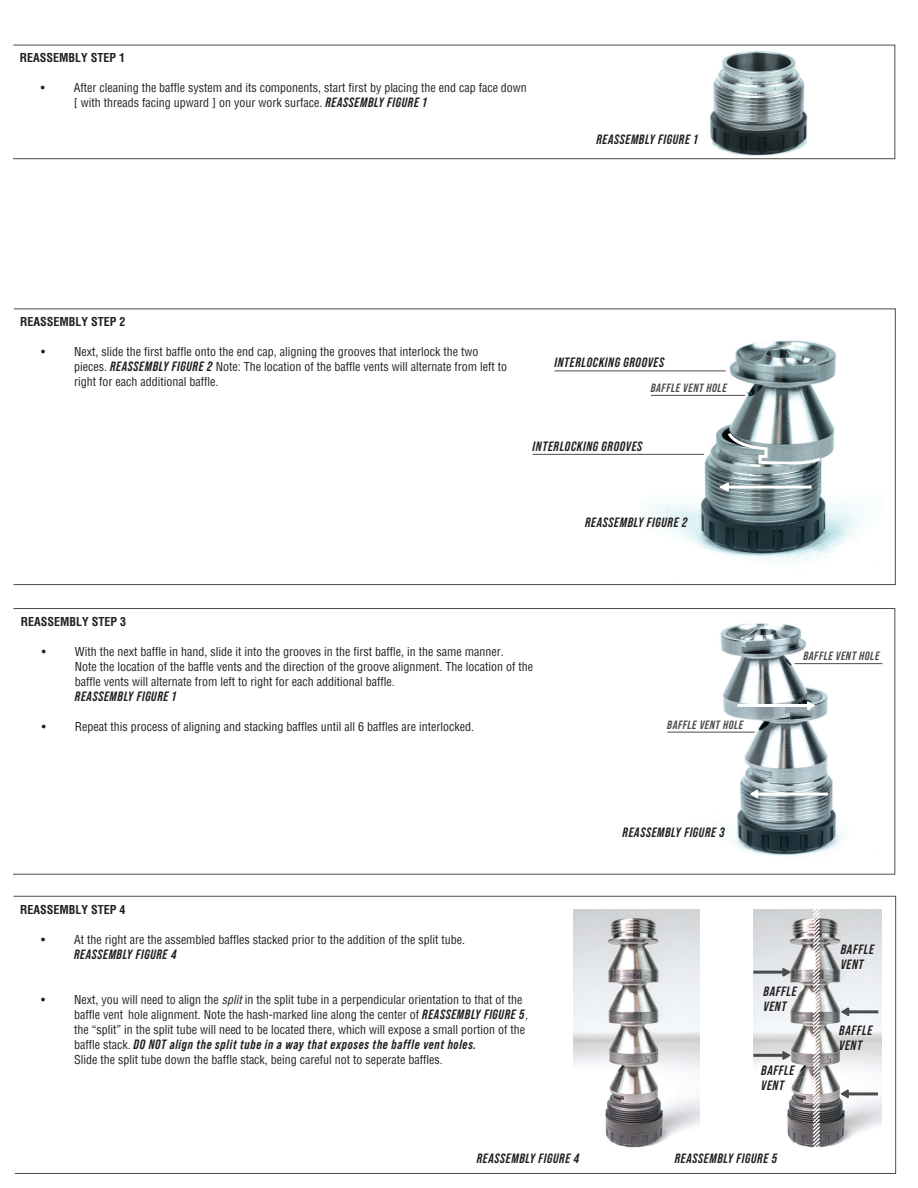
<style>
.page{position:relative;width:918px;height:1188px;background:#fff}
.page>*{position:absolute;margin:0;border:0;box-sizing:border-box;transform-origin:0 0}
.t1{font:italic 700 13.5px/15px "Bebas Neue Pro";letter-spacing:.05em;color:#231f20}
.t2{font:condensed 12px/15px "Helvetica";color:#231f20}
.t3{font:700 condensed 12px "Helvetica";color:#231f20}
.t4{font:italic 700 12px "Bebas Neue Pro";letter-spacing:.05em;color:#4b4c4d}
.s1{font-family:"Bebas Neue Pro";font-weight:700;font-style:italic;font-stretch:normal;font-size:13.5px}
.s2{font-style:italic}
.s3{font-family:"Helvetica";font-weight:400;font-style:normal;font-stretch:condensed;font-size:12px}
</style>
<div class="page">
<img style="left:670px;top:44px;width:172px;height:116px">
<img style="left:640px;top:308px;width:245px;height:256px">
<hr style="left:533px;top:454px;width:171px;height:1px;background:#4b4c4d">
<hr style="left:651px;top:395px;width:94px;height:1px;background:#4b4c4d">
<svg style="left:726px;top:431px;width:98px;height:35px"></svg>
<hr style="left:728px;top:486px;width:84px;height:3px;background:#fff">
<svg style="left:717px;top:481px;width:13px;height:12px"></svg>
<img style="left:670px;top:610px;width:226px;height:265px">
<hr style="left:757px;top:793px;width:71px;height:3px;background:#fff">
<svg style="left:748px;top:788px;width:12px;height:12px"></svg>
<hr style="left:737px;top:704px;width:71px;height:3px;background:#fff">
<svg style="left:806px;top:699px;width:11px;height:12px"></svg>
<hr style="left:667px;top:732px;width:88px;height:1px;background:#4b4c4d">
<hr style="left:795px;top:663px;width:87px;height:1px;background:#4b4c4d">
<svg style="left:13px;top:896px;width:883px;height:278px"></svg>
<hr style="left:555px;top:370px;width:171px;height:1px;background:#4b4c4d">
<div style="left:13px;top:45px;width:882px;height:114px;border:1px solid #4b4c4d"></div>
<p class="t3" style="left:20px;top:50px;width:107px">REASSEMBLY STEP 1</p>
<p class="t2" style="left:41px;top:80px;width:5px">•</p>
<p class="t2" style="left:74px;top:80px;width:455px">After cleaning the baffle system and its components, start first by placing the end cap face down [ with threads facing upward ] on your work surface. <span class="s1">REASSEMBLY FIGURE 1</span></p>
<p class="t1" style="left:596px;top:132px;width:102px">REASSEMBLY FIGURE 1</p>
<p class="t3" style="left:20px;top:314px;width:107px">REASSEMBLY STEP 2</p>
<p class="t2" style="left:41px;top:344px;width:5px">•</p>
<p class="t2" style="left:74px;top:344px;width:434px">Next, slide the first baffle onto the end cap, aligning the grooves that interlock the two pieces. <span class="s1">REASSEMBLY FIGURE 2</span> Note: The location of the baffle vents will alternate from left to right for each additional baffle.</p>
<p class="t1" style="left:555px;top:355px;width:111px">INTERLOCKING GROOVES</p>
<p class="t4" style="left:651px;top:381px;width:77px">BAFFLE VENT HOLE</p>
<p class="t1" style="left:533px;top:438px;width:111px">INTERLOCKING GROOVES</p>
<p class="t1" style="left:585px;top:515px;width:103px">REASSEMBLY FIGURE 2</p>
<p class="t3" style="left:21px;top:614px;width:107px">REASSEMBLY STEP 3</p>
<p class="t2" style="left:42px;top:644px;width:5px">•</p>
<p class="t2" style="left:75px;top:644px;width:460px">With the next baffle in hand, slide it into the grooves in the first baffle, in the same manner.<br>Note the location of the baffle vents and the direction of the groove alignment. The location of the baffle vents will alternate from left to right for each additional baffle.</p>
<p class="t1" style="left:75px;top:689px;width:102px">REASSEMBLY FIGURE 1</p>
<p class="t2" style="left:42px;top:719px;width:5px">•</p>
<p class="t2" style="left:75px;top:719px;width:401px">Repeat this process of aligning and stacking baffles until all 6 baffles are interlocked.</p>
<p class="t4" style="left:667px;top:718px;width:77px">BAFFLE VENT HOLE</p>
<p class="t4" style="left:803px;top:649px;width:77px">BAFFLE VENT HOLE</p>
<p class="t3" style="left:20px;top:902px;width:107px">REASSEMBLY STEP 4</p>
<p class="t2" style="left:41px;top:932px;width:5px">•</p>
<p class="t2" style="left:74px;top:932px;width:393px">At the right are the assembled baffles stacked prior to the addition of the split tube.</p>
<p class="t1" style="left:74px;top:947px;width:104px">REASSEMBLY FIGURE 4</p>
<p class="t2" style="left:41px;top:992px;width:5px">•</p>
<p class="t2" style="left:74px;top:992px;width:456px">Next, you will need to align the <span class="s2">split</span> in the split tube in a perpendicular orientation to that of the baffle vent hole alignment. Note the hash-marked line along the center of <span class="s1">REASSEMBLY FIGURE 5</span><span class="s2">, </span>the “split” in the split tube will need to be located there, which will expose a small portion of the</p>
<p class="t1" style="left:74px;top:1037px;width:404px"><span class="s3">baffle stack.</span> DO NOT align the split tube in a way that exposes the baffle vent holes.</p>
<p class="t2" style="left:74px;top:1052px;width:370px">Slide the split tube down the baffle stack, being careful not to seperate baffles.</p>
<p class="t1" style="left:623px;top:825px;width:104px">REASSEMBLY FIGURE 3</p>
<p class="t1" style="left:764px;top:984px;width:35px">BAFFLE<br>VENT</p>
<p class="t1" style="left:761px;top:1063px;width:35px">BAFFLE<br>VENT</p>
<p class="t1" style="left:841px;top:942px;width:35px">BAFFLE<br>VENT</p>
<p class="t1" style="left:839px;top:1023px;width:35px">BAFFLE<br>VENT</p>
<p class="t1" style="left:477px;top:1151px;width:104px">REASSEMBLY FIGURE 4</p>
<p class="t1" style="left:675px;top:1151px;width:104px">REASSEMBLY FIGURE 5</p>
</div>
